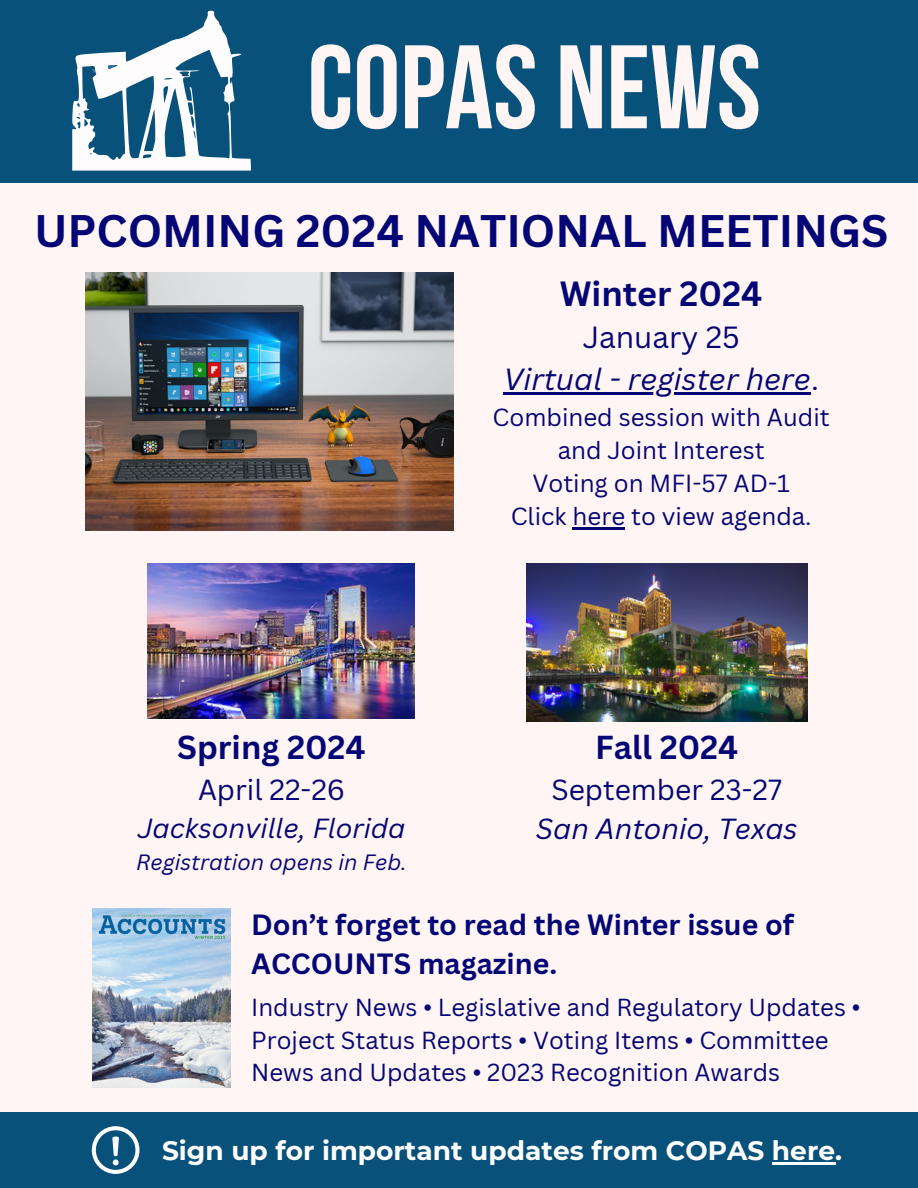
<style>
.page{position:relative;width:918px;height:1188px;background:#fff5f5}
.page>*{position:absolute;margin:0;border:0;box-sizing:border-box;transform-origin:0 0}
.t1{font:118.5px "Bebas Neue Cyrillic";color:#fff5f5}
.t2{font:700 44.4px "Canva Sans";color:#030674}
.t3{font:700 34.05px "Canva Sans";color:#030674}
.t4{font:700 32.4px "Canva Sans";color:#030674}
.t5{font:italic 29.85px "Canva Sans";color:#030674}
.t6{font:29.85px "Canva Sans";color:#030674}
.t7{font:700 28.5px/39.3px "Canva Sans";color:#030674}
.t8{font:28.35px "Canva Sans";color:#030674}
.t9{font:italic 28.35px "Canva Sans";color:#030674}
.t10{font:italic 27px "Canva Sans";color:#030674}
.t11{font:700 26.55px "Montserrat";color:#fff}
.t12{font:24.15px/33px "Canva Sans";color:#030674;text-align:center}
.t13{font:24px/32.7px "Canva Sans";color:#030674}
.t14{font:italic 21.6px "Canva Sans";color:#030674}
.s1{font-style:normal}
</style>
<div class="page">
<div style="left:0;top:0;width:918px;height:182px;background:#08517b"></div>
<svg style="left:72px;top:10px;width:179px;height:161px"></svg>
<div style="left:0;top:1112px;width:918px;height:76px;background:#08517b"></div>
<img style="left:85px;top:272px;width:369px;height:258px">
<hr style="left:504px;top:392px;width:307px;height:2px;background:#030674">
<hr style="left:573px;top:527px;width:52px;height:2px;background:#030674">
<img style="left:148px;top:564px;width:266px;height:155px">
<img style="left:527px;top:564px;width:281px;height:158px">
<img style="left:93px;top:908px;width:138px;height:179px">
<svg style="left:92px;top:1126px;width:47px;height:47px"></svg>
<hr style="left:772px;top:1162px;width:63px;height:2px;background:#fff">
<p class="t1" style="left:308px;top:39px;width:455px">COPAS NEWS</p>
<p class="t2" style="left:34px;top:200px;width:856px">UPCOMING 2024 NATIONAL MEETINGS</p>
<p class="t4" style="left:177px;top:725px;width:190px">Spring 2024</p>
<p class="t8" style="left:198px;top:770px;width:149px">April 22-26</p>
<p class="t10" style="left:138px;top:809px;width:269px">Jacksonville, Florida</p>
<p class="t14" style="left:136px;top:847px;width:272px">Registration opens in Feb.</p>
<p class="t3" style="left:560px;top:269px;width:204px">Winter 2024</p>
<p class="t6" style="left:583px;top:317px;width:158px">January 25</p>
<p class="t5" style="left:504px;top:358px;width:317px">Virtual - register here<span class="s1">.</span></p>
<p class="t12" style="left:493px;top:400px;width:339px">Combined session with Audit and Joint Interest</p>
<p class="t12" style="left:532px;top:466px;width:259px">Voting on MFI-57 AD-1</p>
<p class="t12" style="left:511px;top:499px;width:302px">Click here to view agenda.</p>
<p class="t4" style="left:595px;top:725px;width:145px">Fall 2024</p>
<p class="t8" style="left:551px;top:770px;width:232px">September 23-27</p>
<p class="t9" style="left:536px;top:809px;width:263px">San Antonio, Texas</p>
<p class="t7" style="left:251px;top:904px;width:544px">Don’t forget to read the Winter issue of<br>ACCOUNTS magazine.</p>
<p class="t13" style="left:251px;top:990px;width:611px">Industry News • Legislative and Regulatory Updates •<br>Project Status Reports • Voting Items • Committee<br>News and Updates • 2023 Recognition Awards</p>
<p class="t11" style="left:162px;top:1134px;width:682px">Sign up for important updates from COPAS here.</p>
</div>
